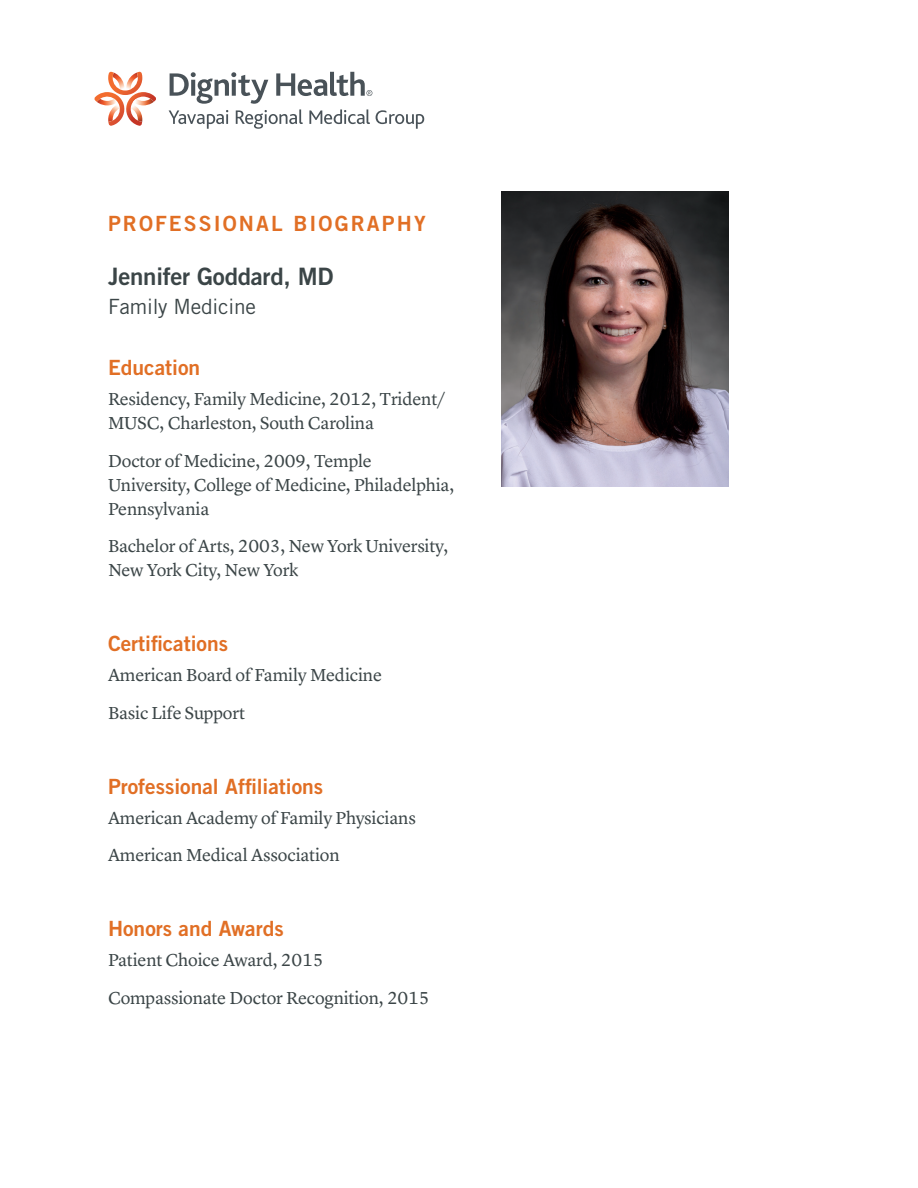
<style>
.page{position:relative;width:918px;height:1188px;background:#fff}
.page>*{position:absolute;margin:0;border:0;box-sizing:border-box;transform-origin:0 0}
.t1{font:24px "Trade Gothic LT Std Bd 2";letter-spacing:-.01em;color:#3b4547}
.t2{font:21px "Trade Gothic LT Std Bd 2";color:#e16f25}
.t3{font:21px "Trade Gothic LT Std Bd 2";letter-spacing:.1em;color:#e16f25}
.t4{font:21px "Trade Gothic LT Std";letter-spacing:-.01em;color:#3b4547}
.t5{font:18px/24px "Lyon Text";letter-spacing:-.01em;color:#3b4547}
</style>
<div class="page">
<svg style="left:94px;top:72px;width:62px;height:54px"></svg>
<img style="left:133px;top:102px;width:21px;height:3px">
<img style="left:133px;top:99px;width:21px;height:3px">
<svg style="left:169px;top:72px;width:255px;height:57px"></svg>
<img style="left:501px;top:192px;width:228px;height:294px">
<p class="t3" style="left:108px;top:211px;width:319px">PROFESSIONAL BIOGRAPHY</p>
<h1 class="t1" style="left:108px;top:262px;width:227px">Jennifer Goddard, MD</h1>
<p class="t4" style="left:108px;top:294px;width:150px">Family Medicine</p>
<p class="t2" style="left:108px;top:355px;width:94px">Education</p>
<p class="t5" style="left:108px;top:386px;width:339px">Residency, Family Medicine, 2012, Trident/<br>MUSC, Charleston, South Carolina</p>
<p class="t5" style="left:108px;top:447px;width:348px">Doctor of Medicine, 2009, Temple<br>University, College of Medicine, Philadelphia,<br>Pennsylvania</p>
<p class="t5" style="left:108px;top:533px;width:342px">Bachelor of Arts, 2003, New York University,<br>New York City, New York</p>
<p class="t2" style="left:108px;top:631px;width:122px">Certifications</p>
<p class="t5" style="left:108px;top:655px;width:276px;line-height:37.5px">American Board of Family Medicine<br>Basic Life Support</p>
<p class="t2" style="left:108px;top:773px;width:217px">Professional Affiliations</p>
<p class="t5" style="left:108px;top:797px;width:309px;line-height:37.5px">American Academy of Family Physicians<br>American Medical Association</p>
<p class="t2" style="left:108px;top:916px;width:177px">Honors and Awards</p>
<p class="t5" style="left:108px;top:940px;width:323px;line-height:37.5px">Patient Choice Award, 2015<br>Compassionate Doctor Recognition, 2015</p>
</div>
